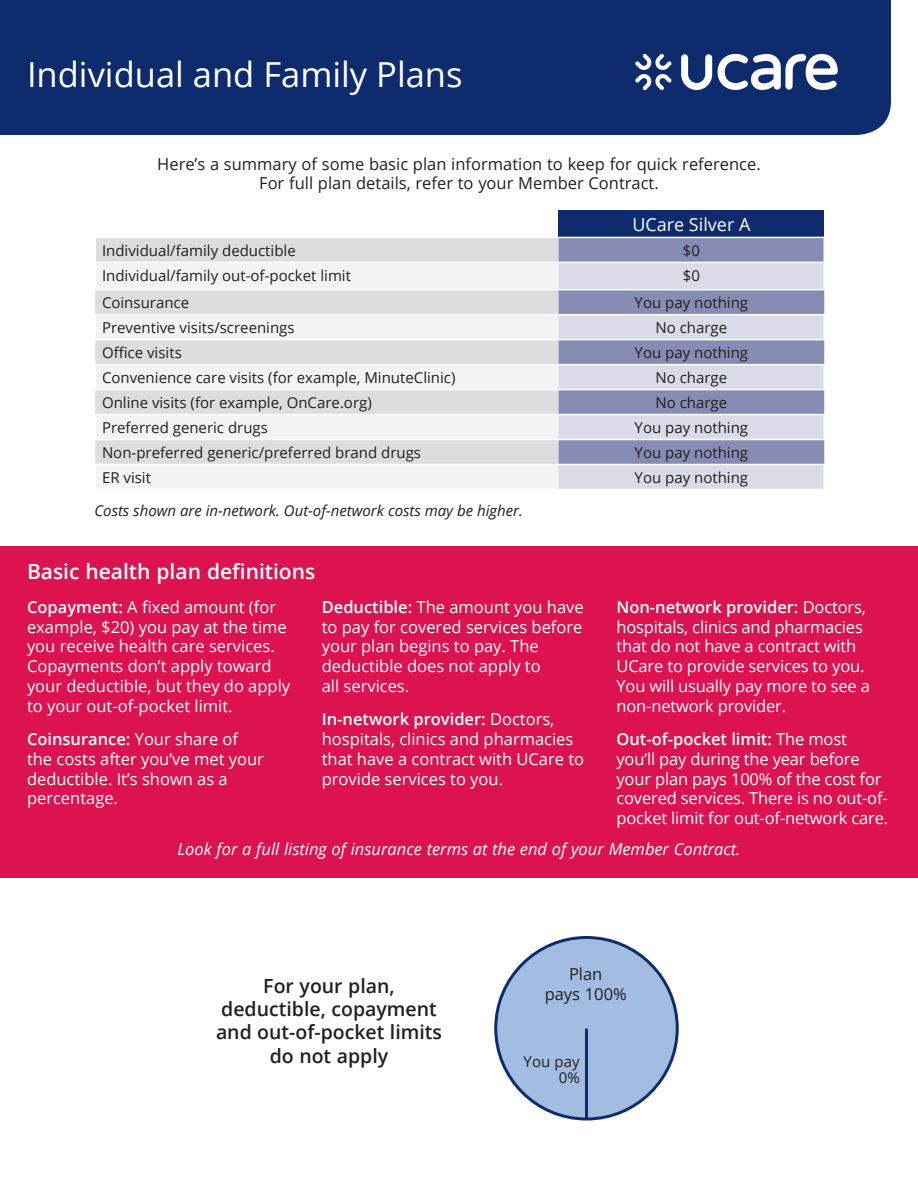
<style>
.page{position:relative;width:918px;height:1188px;background:#fff}
.page>*{position:absolute;margin:0;border:0;box-sizing:border-box;transform-origin:0 0}
.t1{font:34.5px "Open Sans";color:#fff}
.Header2{font:600 21px "Open Sans";color:#fff}
._04_TC_Centered{font:600 19.5px/23.4px "Open Sans";color:#231f20;text-align:center}
.t2{font:18px "Open Sans";color:#fff}
._01_BodyText_Def{font:16.5px/19.8px "Open Sans";color:#fff}
._04_TC_Centered-2{font:16.5px/19.5px "Open Sans";color:#231f20;text-align:center}
._04_TC_Centered-3{font:italic 16.5px "Open Sans";color:#fff}
._04_TC_Centered-4{font:15px/16.5px "Open Sans";color:#231f20;text-align:right}
.t3{font:italic 15px "Open Sans";color:#231f20}
.s1{font-weight:600}
</style>
<div class="page">
<div style="left:0;top:0;width:891px;height:135px;background:#0d2b6d"></div>
<div style="left:0;top:546px;width:918px;height:332px;background:#dd1250"></div>
<div style="left:496px;top:938px;width:181px;height:181px;background:#a3bde2;border-radius:50%"></div>
<hr style="left:585px;top:1030px;width:3px;height:88px;background:#0d2b6d">
<svg style="left:635px;top:54px;width:37px;height:36px"></svg>
<svg style="left:681px;top:54px;width:31px;height:36px"></svg>
<svg style="left:718px;top:54px;width:120px;height:36px"></svg>
<div style="left:559px;top:210px;width:265px;height:27px;background:#0d2b6d"></div>
<div style="left:96px;top:238px;width:463px;height:24px;background:#dcdddf"></div>
<svg style="left:559px;top:238px;width:265px;height:24px;background:#888eb5"></svg>
<svg style="left:95px;top:263px;width:464px;height:226px;fill:#f2f3f4"></svg>
<svg style="left:559px;top:263px;width:265px;height:226px;background:#b6b9d2"></svg>
<hr style="left:94px;top:263px;width:2px;height:26px;background:#fff">
<hr style="left:94px;top:289px;width:465px;height:1px;background:#fff">
<hr style="left:559px;top:289px;width:266px;height:1px;background:#fff">
<hr style="left:94px;top:314px;width:465px;height:1px;background:#fff">
<hr style="left:94px;top:315px;width:2px;height:24px;background:#fff">
<hr style="left:559px;top:314px;width:266px;height:1px;background:#fff">
<hr style="left:94px;top:339px;width:465px;height:1px;background:#fff">
<hr style="left:559px;top:339px;width:266px;height:1px;background:#fff">
<hr style="left:94px;top:364px;width:465px;height:1px;background:#fff">
<hr style="left:94px;top:365px;width:2px;height:24px;background:#fff">
<hr style="left:559px;top:364px;width:266px;height:1px;background:#fff">
<hr style="left:94px;top:389px;width:465px;height:1px;background:#fff">
<hr style="left:559px;top:389px;width:266px;height:1px;background:#fff">
<hr style="left:94px;top:414px;width:465px;height:1px;background:#fff">
<hr style="left:94px;top:415px;width:2px;height:24px;background:#fff">
<hr style="left:559px;top:414px;width:266px;height:1px;background:#fff">
<hr style="left:94px;top:439px;width:465px;height:1px;background:#fff">
<hr style="left:559px;top:439px;width:266px;height:1px;background:#fff">
<hr style="left:94px;top:464px;width:465px;height:1px;background:#fff">
<hr style="left:94px;top:465px;width:2px;height:24px;background:#fff">
<hr style="left:559px;top:464px;width:266px;height:1px;background:#fff">
<p class="t1" style="left:27px;top:51px;width:437px">Individual and Family Plans</p>
<p class="_04_TC_Centered-2" style="left:157px;top:153px;width:605px">Here’s a summary of some basic plan information to keep for quick reference.<br>For full plan details, refer to your Member Contract.</p>
<p class="t2" style="left:632px;top:212px;width:120px">UCare Silver A</p>
<p class="_04_TC_Centered-4" style="left:102px;top:242px;width:195px">Individual/family deductible</p>
<p class="_04_TC_Centered-4" style="left:683px;top:242px;width:19px">$0</p>
<p class="_04_TC_Centered-4" style="left:102px;top:267px;width:251px">Individual/family out-of-pocket limit</p>
<p class="_04_TC_Centered-4" style="left:683px;top:267px;width:19px">$0</p>
<p class="_04_TC_Centered-4" style="left:102px;top:294px;width:89px">Coinsurance</p>
<p class="_04_TC_Centered-4" style="left:635px;top:294px;width:115px">You pay nothing</p>
<p class="_04_TC_Centered-4" style="left:102px;top:319px;width:194px">Preventive visits/screenings</p>
<p class="_04_TC_Centered-4" style="left:656px;top:319px;width:73px">No charge</p>
<p class="_04_TC_Centered-4" style="left:102px;top:344px;width:81px">Office visits</p>
<p class="_04_TC_Centered-4" style="left:635px;top:344px;width:115px">You pay nothing</p>
<p class="_04_TC_Centered-4" style="left:102px;top:369px;width:355px">Convenience care visits (for example, MinuteClinic)</p>
<p class="_04_TC_Centered-4" style="left:656px;top:369px;width:73px">No charge</p>
<p class="_04_TC_Centered-4" style="left:102px;top:394px;width:271px">Online visits (for example, OnCare.org)</p>
<p class="_04_TC_Centered-4" style="left:656px;top:394px;width:73px">No charge</p>
<p class="_04_TC_Centered-4" style="left:102px;top:419px;width:167px">Preferred generic drugs</p>
<p class="_04_TC_Centered-4" style="left:635px;top:419px;width:115px">You pay nothing</p>
<p class="_04_TC_Centered-4" style="left:102px;top:444px;width:321px">Non-preferred generic/preferred brand drugs</p>
<p class="_04_TC_Centered-4" style="left:635px;top:444px;width:115px">You pay nothing</p>
<p class="_04_TC_Centered-4" style="left:102px;top:469px;width:51px">ER visit</p>
<p class="_04_TC_Centered-4" style="left:635px;top:469px;width:115px">You pay nothing</p>
<p class="t3" style="left:94px;top:500px;width:430px">Costs shown are in-network. Out-of-network costs may be higher.</p>
<h2 class="Header2" style="left:27px;top:557px;width:290px">Basic health plan definitions</h2>
<p class="_01_BodyText_Def" style="left:27px;top:596px;width:265px"><span class="s1">Copayment:</span> A fixed amount (for example, $20) you pay at the time you receive health care services.<br>Copayments don’t apply toward your deductible, but they do apply to your out-of-pocket limit.</p>
<p class="_01_BodyText_Def" style="left:27px;top:729px;width:238px"><span class="s1">Coinsurance:</span> Your share of the costs after you’ve met your deductible. It’s shown as a percentage.</p>
<p class="_01_BodyText_Def" style="left:322px;top:596px;width:264px"><span class="s1">Deductible:</span> The amount you have to pay for covered services before your plan begins to pay. The deductible does not apply to<br>all services.</p>
<p class="_01_BodyText_Def" style="left:322px;top:709px;width:264px"><span class="s1">In-network provider:</span> Doctors, hospitals, clinics and pharmacies that have a contract with UCare to provide services to you.</p>
<p class="_01_BodyText_Def" style="left:616px;top:596px;width:255px"><span class="s1">Non-network provider:</span> Doctors, hospitals, clinics and pharmacies that do not have a contract with<br>UCare to provide services to you.<br>You will usually pay more to see a non-network provider.</p>
<p class="_01_BodyText_Def" style="left:616px;top:729px;width:273px"><span class="s1">Out-of-pocket limit:</span> The most you’ll pay during the year before your plan pays 100% of the cost for covered services. There is no out-of&shy;pocket limit for out-of-network care.</p>
<p class="_04_TC_Centered-3" style="left:178px;top:838px;width:564px">Look for a full listing of insurance terms at the end of your Member Contract.</p>
<p class="_04_TC_Centered" style="left:216px;top:973px;width:228px">For your plan, deductible, copayment and out‑of‑pocket limits do not apply</p>
<p class="_04_TC_Centered-2" style="left:545px;top:964px;width:84px">Plan<br>pays 100%</p>
<p class="_04_TC_Centered-4" style="left:524px;top:1053px;width:58px">You pay<br>0%</p>
</div>
